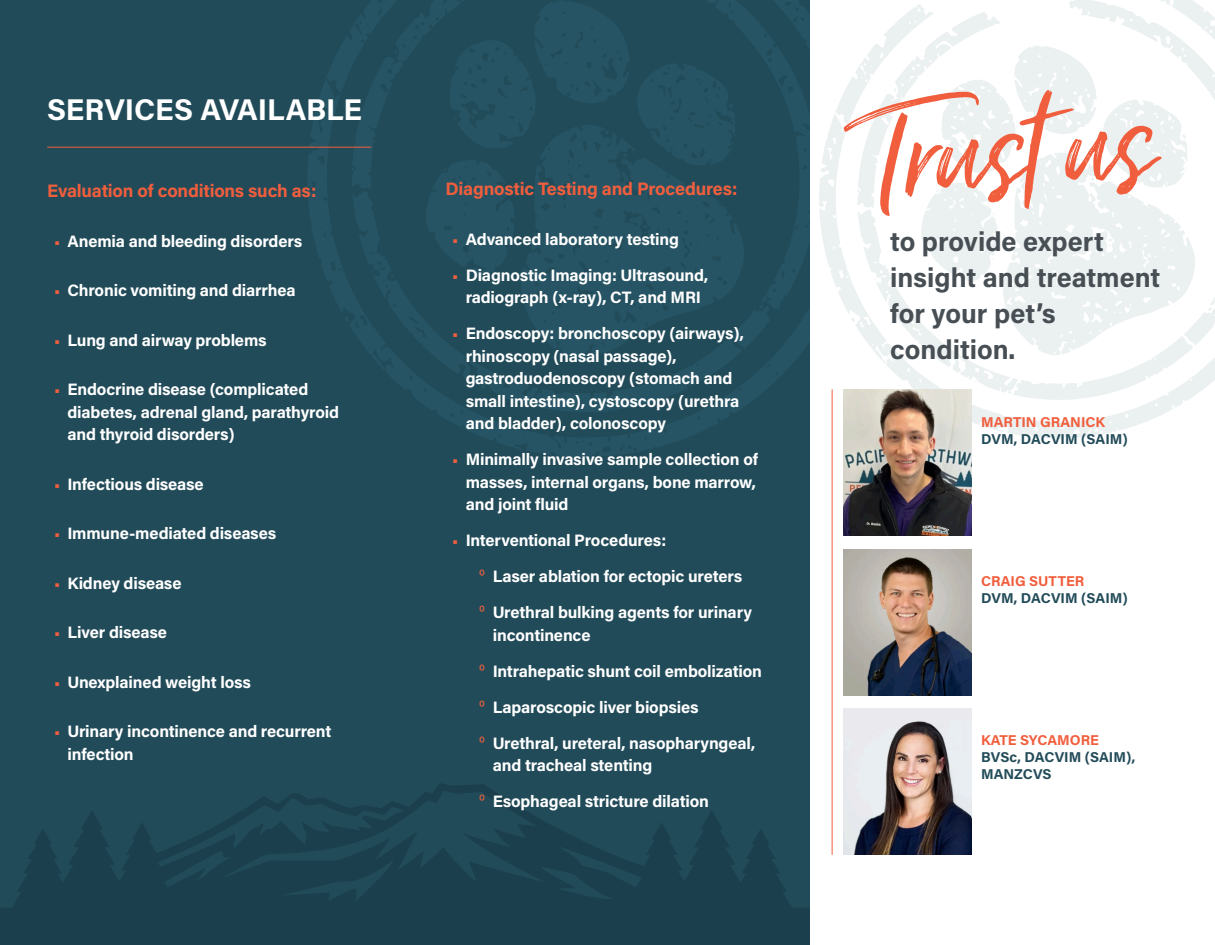
<style>
.page{position:relative;width:1215px;height:945px;background:#fff}
.page>*{position:absolute;margin:0;border:0;box-sizing:border-box;transform-origin:0 0}
.t1{font:700 30px "Acumin Pro";letter-spacing:-.005em;color:#fff}
.t2{font:700 27px/36px "Acumin Pro";color:#474f54}
.t3{font:700 18px "Acumin Pro";letter-spacing:-.01em;color:#f15e3d}
.t4{font:700 16.5px/22.5px "Acumin Pro";letter-spacing:-.01em;color:#fff}
.t5{font:700 14.25px/17.1px "Acumin Pro";color:#224b59}
.s1{font-size:15px;color:#f15e3d}
.s2{font-weight:400;font-size:15px;color:#f15e3d}
.s3{color:#f15e3d}
</style>
<div class="page">
<div style="left:0;top:0;width:810px;height:945px;background:#224b59"></div>
<svg style="left:0;top:783px;width:810px;height:162px;fill:#1b3f4c"></svg>
<svg style="left:307px;top:42px;width:503px;height:415px"></svg>
<svg style="left:772px;top:0;width:38px;height:310px"></svg>
<svg style="left:344px;top:0;width:428px;height:412px"></svg>
<hr style="left:47px;top:147px;width:324px;height:1px;background:#f15e3d">
<svg style="left:819px;top:93px;width:368px;height:346px"></svg>
<svg style="left:844px;top:0;width:371px;height:400px"></svg>
<img style="left:844px;top:709px;width:128px;height:146px">
<img style="left:844px;top:549px;width:128px;height:146px">
<img style="left:844px;top:389px;width:128px;height:146px">
<hr style="left:832px;top:389px;width:1px;height:466px;background:#f15e3d">
<p class="t1" style="left:47px;top:88px;width:316px">SERVICES AVAILABLE</p>
<p class="t3" style="left:47px;top:178px;width:271px">Evaluation of conditions such as:</p>
<p class="t4" style="left:54px;top:229px;width:250px"><span class="s1">•</span> Anemia and bleeding disorders</p>
<p class="t4" style="left:54px;top:278px;width:243px"><span class="s1">•</span> Chronic vomiting and diarrhea</p>
<p class="t4" style="left:54px;top:328px;width:214px"><span class="s1">•</span> Lung and airway problems</p>
<p class="t4" style="left:68px;top:377px;width:273px;text-indent:-14px"><span class="s1">•</span> Endocrine disease (complicated diabetes, adrenal gland, parathyroid and thyroid disorders)</p>
<p class="t4" style="left:54px;top:472px;width:151px"><span class="s1">•</span> Infectious disease</p>
<p class="t4" style="left:54px;top:521px;width:224px"><span class="s1">•</span> Immune-mediated diseases</p>
<p class="t4" style="left:54px;top:571px;width:129px"><span class="s1">•</span> Kidney disease</p>
<p class="t4" style="left:54px;top:620px;width:114px"><span class="s1">•</span> Liver disease</p>
<p class="t4" style="left:54px;top:670px;width:199px"><span class="s1">•</span> Unexplained weight loss</p>
<p class="t4" style="left:68px;top:719px;width:265px;text-indent:-14px"><span class="s1">•</span> Urinary incontinence and recurrent infection</p>
<p class="t3" style="left:446px;top:176px;width:294px">Diagnostic Testing and Procedures:</p>
<p class="t4" style="left:452px;top:227px;width:228px"><span class="s1">•</span> Advanced laboratory testing</p>
<p class="t4" style="left:452px;top:263px;width:258px;text-align:center"><span class="s1">•</span> Diagnostic Imaging: Ultrasound, radiograph (x-ray), CT, and MRI</p>
<p class="t4" style="left:466px;top:321px;width:280px;text-indent:-14px"><span class="s1">•</span> Endoscopy: bronchoscopy (airways), rhinoscopy (nasal passage), gastroduodenoscopy (stomach and small intestine), cystoscopy (urethra and bladder), colonoscopy</p>
<p class="t4" style="left:466px;top:447px;width:294px;text-indent:-14px"><span class="s1">•</span> Minimally invasive sample collection of masses, internal organs, bone marrow, and joint fluid</p>
<p class="t4" style="left:452px;top:528px;width:216px"><span class="s1">•</span> Interventional Procedures:</p>
<p class="t4" style="left:479px;top:564px;width:265px"><span class="s2">⁰</span> Laser ablation for ectopic ureters</p>
<p class="t4" style="left:493px;top:600px;width:261px;text-indent:-14px"><span class="s2">⁰</span> Urethral bulking agents for urinary incontinence</p>
<p class="t4" style="left:479px;top:659px;width:284px"><span class="s2">⁰</span> Intrahepatic shunt coil embolization</p>
<p class="t4" style="left:479px;top:695px;width:221px"><span class="s2">⁰</span> Laparoscopic liver biopsies</p>
<p class="t4" style="left:493px;top:731px;width:264px;text-indent:-14px"><span class="s2">⁰</span> Urethral, ureteral, nasopharyngeal, and tracheal stenting</p>
<p class="t4" style="left:479px;top:789px;width:231px"><span class="s2">⁰</span> Esophageal stricture dilation</p>
<p class="t2" style="left:890px;top:223px;width:272px">to provide expert insight and treatment for your pet’s condition.</p>
<p class="t5" style="left:981px;top:412px;width:148px"><span class="s3">MARTIN GRANICK<br></span>DVM, DACVIM (SAIM)</p>
<p class="t5" style="left:981px;top:572px;width:148px"><span class="s3">CRAIG SUTTER<br></span>DVM, DACVIM (SAIM)</p>
<p class="t5" style="left:981px;top:731px;width:156px"><span class="s3">KATE SYCAMORE<br></span>BVSc, DACVIM (SAIM),</p>
<p class="t5" style="left:981px;top:765px;width:72px">MANZCVS</p>
</div>
